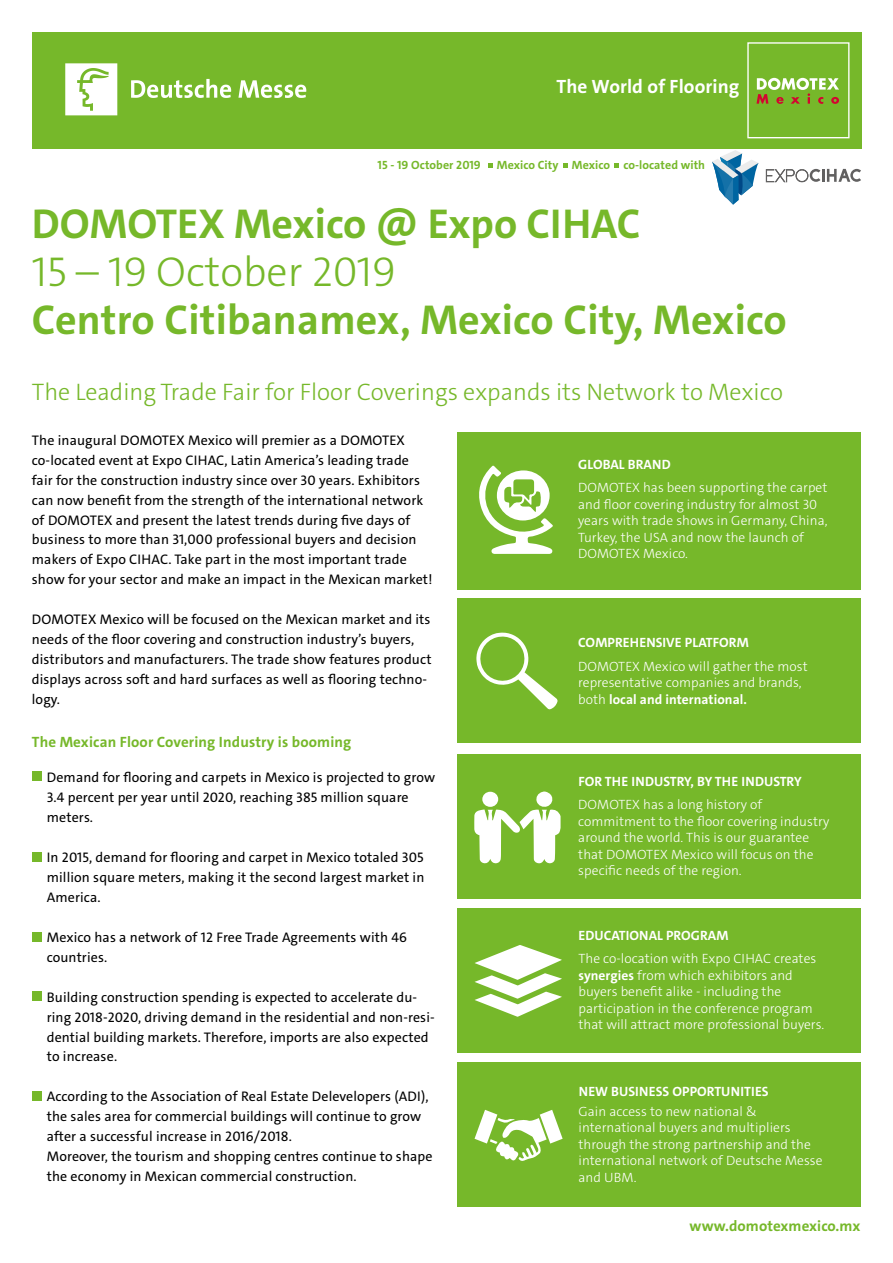
<style>
.page{position:relative;width:893px;height:1263px;background:#fff}
.page>*{position:absolute;margin:0;border:0;box-sizing:border-box;transform-origin:0 0}
.TITULOSSSS{font:700 42px "The Sans C4 s";color:#76b82a}
.TITULOSSSS-2{font:300 42px "The Sans C4 s";color:#76b82a}
.DOMO_TITULO{font:300 24px "The Sans C4 s";color:#76b82a}
.t1{font:700 19.35px "The Sans B7";letter-spacing:.005em;color:#fff}
.DOMO_TITULO-2{font:700 15px "The Sans C4 s";letter-spacing:.01em;color:#76b82a}
.DOMO_TITULO-3{font:13.95px/20px "The Sans C4 s";letter-spacing:.01em;color:#000}
.DOMO_TITULO-4{font:300 13.5px/16.5px "The Sans C4 s";letter-spacing:.005em;color:#fff}
.DOMO_TITULO-5{font:700 13.5px "The Sans C4 s";letter-spacing:.005em;color:#fff}
.t2{font:700 12px "The Sans C4 s";letter-spacing:.005em;color:#76b82a}
.s1{font-weight:300}
.s2{font-weight:700}
</style>
<div class="page">
<svg style="left:488px;top:163px;width:4px;height:5px"></svg>
<svg style="left:564px;top:163px;width:4px;height:5px"></svg>
<div style="left:32px;top:32px;width:829px;height:117px;background:#76b82a"></div>
<svg style="left:131px;top:79px;width:100px;height:19px"></svg>
<svg style="left:238px;top:80px;width:68px;height:18px"></svg>
<svg style="left:65px;top:63px;width:52px;height:52px;background:#edf5e3"></svg>
<svg style="left:756px;top:78px;width:83px;height:26px"></svg>
<div style="left:747px;top:42px;width:102px;height:96px;border:1px solid #fff"></div>
<div style="left:32px;top:772px;width:9px;height:9px;background:#76b82a"></div>
<div style="left:32px;top:853px;width:9px;height:9px;background:#76b82a"></div>
<div style="left:32px;top:932px;width:9px;height:9px;background:#76b82a"></div>
<div style="left:32px;top:992px;width:9px;height:9px;background:#76b82a"></div>
<div style="left:32px;top:1092px;width:9px;height:9px;background:#76b82a"></div>
<div style="left:457px;top:1062px;width:404px;height:144px;background:#76b82a"></div>
<div style="left:457px;top:908px;width:404px;height:145px;background:#76b82a"></div>
<div style="left:457px;top:754px;width:404px;height:144px;background:#76b82a"></div>
<div style="left:457px;top:599px;width:404px;height:144px;background:#76b82a"></div>
<div style="left:457px;top:432px;width:404px;height:158px;background:#76b82a"></div>
<svg style="left:479px;top:465px;width:74px;height:89px"></svg>
<svg style="left:476px;top:632px;width:82px;height:77px"></svg>
<svg style="left:474px;top:791px;width:87px;height:73px"></svg>
<svg style="left:475px;top:945px;width:87px;height:72px"></svg>
<svg style="left:475px;top:1110px;width:88px;height:51px"></svg>
<svg style="left:615px;top:163px;width:4px;height:5px"></svg>
<svg style="left:712px;top:150px;width:47px;height:55px"></svg>
<svg style="left:766px;top:169px;width:95px;height:13px"></svg>
<p class="t1" style="left:556px;top:76px;width:184px">The World of Flooring</p>
<p class="t2" style="left:378px;top:157px;width:105px">15 - 19 October 2019</p>
<p class="t2" style="left:497px;top:157px;width:210px">Mexico City Mexico co-located with</p>
<p class="TITULOSSSS" style="left:32px;top:197px;width:610px">DOMOTEX Mexico @ Expo CIHAC</p>
<p class="TITULOSSSS-2" style="left:32px;top:245px;width:365px">15 – 19 October 2019</p>
<p class="TITULOSSSS" style="left:32px;top:293px;width:756px">Centro Citibanamex, Mexico City, Mexico</p>
<p class="DOMO_TITULO" style="left:32px;top:376px;width:753px">The Leading Trade Fair for Floor Coverings expands its Network to Mexico</p>
<p class="DOMO_TITULO-3" style="left:32px;top:430px;width:402px">The inaugural DOMOTEX Mexico will premier as a DOMOTEX co-located event at Expo CIHAC, Latin America’s leading trade fair for the construction industry since over 30 years. Exhibitors can now benefit from the strength of the international network of DOMOTEX and present the latest trends during five days of business to more than 31,000 professional buyers and decision makers of Expo CIHAC. Take part in the most important trade show for your sector and make an impact in the Mexican market!</p>
<p class="DOMO_TITULO-3" style="left:32px;top:610px;width:401px">DOMOTEX Mexico will be focused on the Mexican market and its needs of the floor covering and construction industry’s buyers, distributors and manufacturers. The trade show features product displays across soft and hard surfaces as well as flooring techno&shy;logy.</p>
<p class="DOMO_TITULO-2" style="left:32px;top:732px;width:321px">The Mexican Floor Covering Industry is booming</p>
<p class="DOMO_TITULO-3" style="left:47px;top:767px;width:390px">Demand for flooring and carpets in Mexico is projected to grow<br>3.4 percent per year until 2020, reaching 385 million square meters.</p>
<p class="DOMO_TITULO-3" style="left:47px;top:847px;width:379px;text-align:justify">In 2015, demand for flooring and carpet in Mexico totaled 305 million square meters, making it the second largest market in America.</p>
<p class="DOMO_TITULO-3" style="left:47px;top:927px;width:362px">Mexico has a network of 12 Free Trade Agreements with 46 countries.</p>
<p class="DOMO_TITULO-3" style="left:47px;top:987px;width:389px">Building construction spending is expected to accelerate du&shy;ring 2018-2020, driving demand in the residential and non-resi&shy;dential building markets. Therefore, imports are also expected to increase.</p>
<p class="DOMO_TITULO-3" style="left:47px;top:1087px;width:383px">According to the Association of Real Estate Delevelopers (ADI), the sales area for commercial buildings will continue to grow after a successful increase in 2016/2018.</p>
<p class="DOMO_TITULO-3" style="left:47px;top:1147px;width:387px">Moreover, the tourism and shopping centres continue to shape the economy in Mexican commercial construction.</p>
<p class="DOMO_TITULO-5" style="left:578px;top:456px;width:94px">GLOBAL BRAND</p>
<p class="DOMO_TITULO-4" style="left:578px;top:480px;width:251px">DOMOTEX has been supporting the carpet and floor covering industry for almost 30 years with trade shows in Germany, China, Turkey, the USA and now the launch of</p>
<p class="DOMO_TITULO-4" style="left:578px;top:546px;width:111px">DOMOTEX Mexico.</p>
<p class="DOMO_TITULO-5" style="left:578px;top:634px;width:172px">COMPREHENSIVE PLATFORM</p>
<p class="DOMO_TITULO-4" style="left:578px;top:658px;width:231px">DOMOTEX Mexico will gather the most representative companies and brands,</p>
<p class="DOMO_TITULO-5" style="left:578px;top:691px;width:170px"><span class="s1">both</span> local and international.</p>
<p class="DOMO_TITULO-5" style="left:578px;top:773px;width:225px">FOR THE INDUSTRY, BY THE INDUSTRY</p>
<p class="DOMO_TITULO-4" style="left:578px;top:796px;width:252px">DOMOTEX has a long history of commitment to the floor covering industry around the world. This is our guarantee that DOMOTEX Mexico will focus on the specific needs of the region.</p>
<p class="DOMO_TITULO-5" style="left:579px;top:927px;width:151px">EDUCATIONAL PROGRAM</p>
<p class="DOMO_TITULO-4" style="left:578px;top:950px;width:247px">The co-location with Expo CIHAC creates <span class="s2">synergies</span> from which exhibitors and buyers benefit alike - including the participation in the conference program that will attract more professional buyers.</p>
<p class="DOMO_TITULO-5" style="left:579px;top:1082px;width:192px">NEW BUSINESS OPPORTUNITIES</p>
<p class="DOMO_TITULO-4" style="left:579px;top:1103px;width:245px">Gain access to new national &amp; international buyers and multipliers through the strong partnership and the international network of Deutsche Messe and UBM.</p>
<p class="DOMO_TITULO-2" style="left:689px;top:1216px;width:172px">www.domotexmexico.mx</p>
</div>
